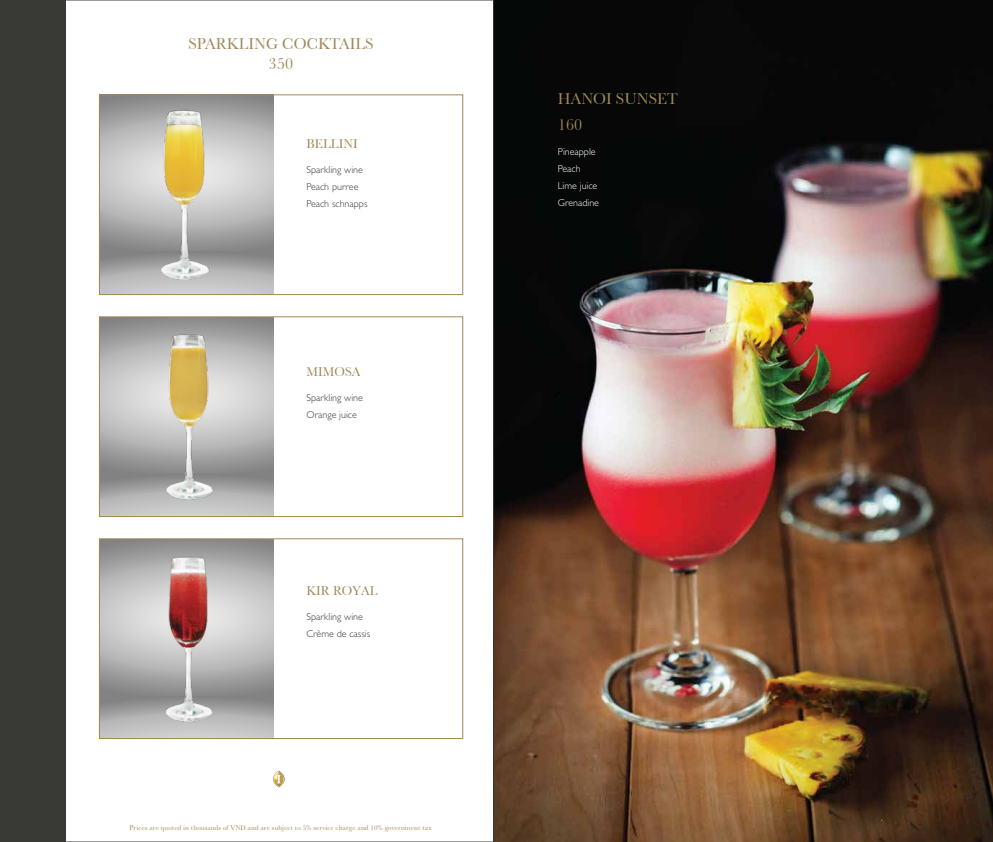
<style>
.page{position:relative;width:993px;height:842px;background:#fff}
.page>*{position:absolute;margin:0;border:0;box-sizing:border-box;transform-origin:0 0}
.t1{font:16px "Baskerville No 2 BT";color:#a08958}
.t2{font:13px "Baskerville No 2 BT";color:#a08958}
.t3{font:300 10px/17px "Gill Sans";color:#393a36}
.t4{font:300 10px/17px "Gill Sans";color:#fff}
.t5{font:7px "Baskerville No 2 BT";color:#a08958}
</style>
<div class="page">
<img style="left:494px;top:0;width:498px;height:842px">
<svg style="left:101px;top:97px;width:172px;height:155px;background:#b4b4b4"></svg>
<div style="left:99px;top:252px;width:174px;height:42px;background:linear-gradient(to bottom,#818182,#d4d3d3)"></div>
<svg style="left:101px;top:319px;width:172px;height:155px;background:#b3b3b3"></svg>
<div style="left:99px;top:474px;width:174px;height:42px;background:linear-gradient(to bottom,#7f8080,#d4d3d3)"></div>
<svg style="left:101px;top:540px;width:172px;height:156px;background:#b3b3b3"></svg>
<div style="left:99px;top:696px;width:174px;height:42px;background:linear-gradient(to bottom,#808080,#d4d3d3)"></div>
<div style="left:99px;top:95px;width:364px;height:200px;border:1px solid #a08958"></div>
<div style="left:99px;top:317px;width:364px;height:200px;border:1px solid #a08958"></div>
<div style="left:99px;top:538px;width:364px;height:201px;border:1px solid #a08958"></div>
<svg style="left:273px;top:771px;width:12px;height:17px"></svg>
<img style="left:145px;top:321px;width:90px;height:185px">
<img style="left:140px;top:97px;width:91px;height:188px">
<img style="left:144px;top:541px;width:90px;height:186px">
<div style="left:0;top:1px;width:65px;height:841px;background:#393a36"></div>
<h1 class="t1" style="left:188px;top:34px;width:187px">SPARKLING COCKTAILS</h1>
<h1 class="t1" style="left:269px;top:53px;width:26px">350</h1>
<h2 class="t2" style="left:306px;top:136px;width:53px">BELLINI</h2>
<p class="t3" style="left:306px;top:162px;width:63px">Sparkling wine<br>Peach purree<br>Peach schnapps</p>
<h2 class="t2" style="left:306px;top:363px;width:56px">MIMOSA</h2>
<p class="t3" style="left:306px;top:389px;width:58px">Sparkling wine<br>Orange juice</p>
<h2 class="t2" style="left:306px;top:582px;width:73px">KIR ROYAL</h2>
<p class="t3" style="left:306px;top:608px;width:65px">Sparkling wine<br>Crème de cassis</p>
<p class="t5" style="left:129px;top:823px;width:304px">Prices are quoted in thousands of VND and are subject to 5% service charge and 10% government tax</p>
<h1 class="t1" style="left:557px;top:89px;width:121px">HANOI SUNSET</h1>
<h1 class="t1" style="left:557px;top:115px;width:26px">160</h1>
<p class="t4" style="left:557px;top:144px;width:43px">Pineapple<br>Peach<br>Lime juice<br>Grenadine</p>
</div>
